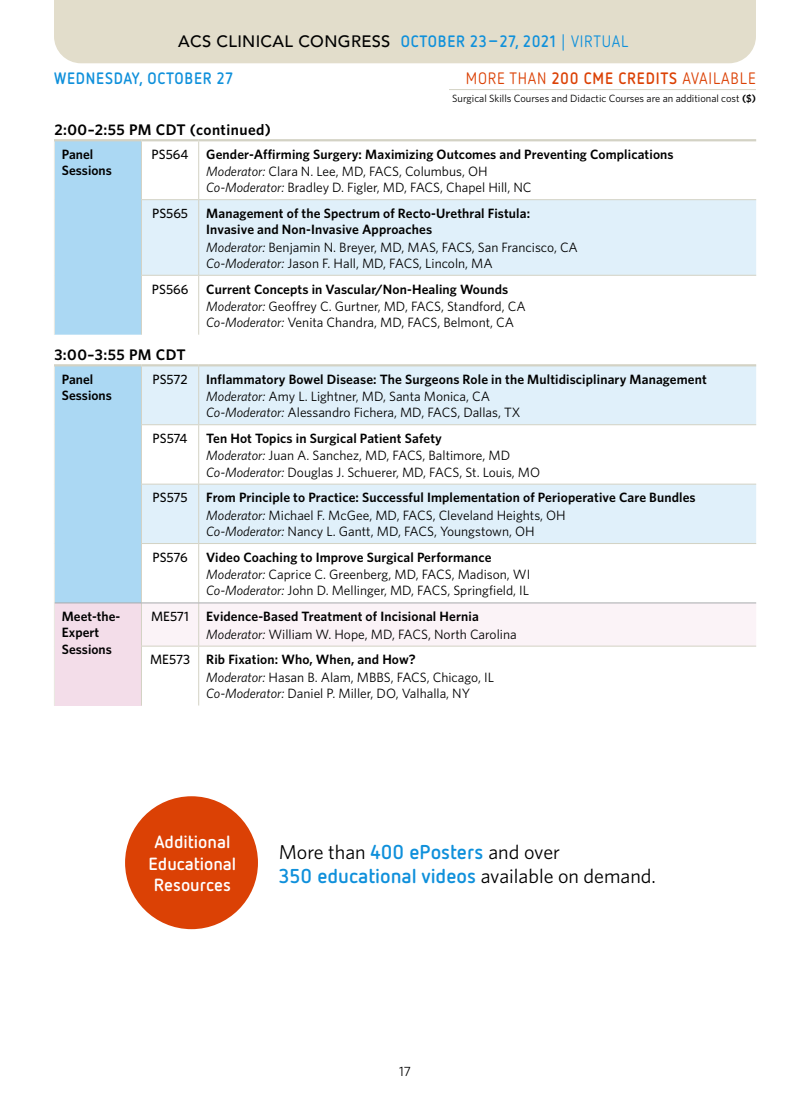
<style>
.page{position:relative;width:810px;height:1107px;background:#fff}
.page>*{position:absolute;margin:0;border:0;box-sizing:border-box;transform-origin:0 0}
.t1{font:700 20.1px "Netto Pro";color:#0f90db}
.t2{font:20.1px "Whitney";color:#000}
.t3{font:700 17.55px/21.1px "Netto Pro";color:#fff;text-align:center}
.t4{font:500 16.5px "Avenir";letter-spacing:.02em;color:#000}
.t5{font:16.5px "Netto Pro";letter-spacing:.05em;color:#db4105;scale:.92 1}
.t6{font:700 16.5px "Netto Pro";letter-spacing:.05em;color:#0f90db;scale:.92 1}
.t7{font:600 15.3px "Whitney";letter-spacing:.03em;color:#000}
.t8{font:13.5px/16.8px "Whitney";color:#000}
.t9{font:600 13.5px/16.2px "Whitney";letter-spacing:.01em;color:#000}
.t10{font:500 13.5px "Whitney";color:#000}
.t11{font:10.5px "Whitney";color:#000}
.s1{font-family:"Netto Pro";font-weight:700;color:#0f90db}
.s2{font-family:"Netto Pro";font-weight:400;color:#0f90db}
.s3{font-weight:700}
.s4{font-weight:600}
.s5{font-weight:400;font-style:italic}
.s6{font-weight:400}
.s7{font-style:italic}
.s8{font-weight:500}
.s9{font-family:"Whitney";font-weight:400;color:#000}
</style>
<div class="page">
<div style="left:54px;top:0;width:702px;height:63px;background:#e2ddcb"></div>
<hr style="left:449px;top:89px;width:307px;height:1px;background:#d3d2c4">
<svg style="left:55px;top:141px;width:86px;height:462px;background:#b0daf3"></svg>
<svg style="left:142px;top:141px;width:614px;height:193px"></svg>
<div style="left:142px;top:200px;width:614px;height:75px;background:#e0f0fa"></div>
<svg style="left:142px;top:366px;width:614px;height:177px;fill:#e0f0fa"></svg>
<div style="left:54px;top:603px;width:87px;height:103px;background:#f3dde9"></div>
<div style="left:142px;top:604px;width:614px;height:42px;background:#fbf3f7"></div>
<hr style="left:54px;top:141px;width:1px;height:59px;background:#e9e9e1">
<hr style="left:54px;top:200px;width:1px;height:75px;background:#e9e9e1">
<hr style="left:54px;top:275px;width:1px;height:60px;background:#e9e9e1">
<hr style="left:54px;top:366px;width:1px;height:59px;background:#e9e9e1">
<hr style="left:54px;top:425px;width:1px;height:59px;background:#e9e9e1">
<hr style="left:54px;top:484px;width:1px;height:60px;background:#e9e9e1">
<hr style="left:54px;top:544px;width:1px;height:59px;background:#e9e9e1">
<hr style="left:141px;top:141px;width:1px;height:58px;background:#d3d2c4">
<hr style="left:198px;top:141px;width:1px;height:58px;background:#d3d2c4">
<hr style="left:141px;top:200px;width:1px;height:75px;background:#d3d2c4">
<hr style="left:198px;top:200px;width:1px;height:75px;background:#d3d2c4">
<hr style="left:141px;top:275px;width:58px;height:1px;background:#d3d2c4">
<hr style="left:141px;top:276px;width:1px;height:59px;background:#d3d2c4">
<hr style="left:199px;top:275px;width:557px;height:1px;background:#d3d2c4">
<hr style="left:198px;top:276px;width:1px;height:59px;background:#d3d2c4">
<hr style="left:141px;top:366px;width:1px;height:58px;background:#d3d2c4">
<hr style="left:198px;top:366px;width:1px;height:58px;background:#d3d2c4">
<hr style="left:141px;top:424px;width:58px;height:1px;background:#d3d2c4">
<hr style="left:141px;top:425px;width:1px;height:59px;background:#d3d2c4">
<hr style="left:199px;top:424px;width:557px;height:1px;background:#d3d2c4">
<hr style="left:198px;top:425px;width:1px;height:59px;background:#d3d2c4">
<hr style="left:141px;top:484px;width:58px;height:1px;background:#d3d2c4">
<hr style="left:141px;top:485px;width:1px;height:58px;background:#d3d2c4">
<hr style="left:199px;top:484px;width:557px;height:1px;background:#d3d2c4">
<hr style="left:198px;top:485px;width:1px;height:58px;background:#d3d2c4">
<hr style="left:141px;top:543px;width:58px;height:1px;background:#d3d2c4">
<hr style="left:141px;top:544px;width:1px;height:59px;background:#d3d2c4">
<hr style="left:199px;top:543px;width:557px;height:1px;background:#d3d2c4">
<hr style="left:198px;top:544px;width:1px;height:59px;background:#d3d2c4">
<hr style="left:198px;top:603px;width:1px;height:43px;background:#d3d2c4">
<hr style="left:141px;top:646px;width:58px;height:1px;background:#d3d2c4">
<hr style="left:199px;top:646px;width:557px;height:1px;background:#d3d2c4">
<hr style="left:198px;top:647px;width:1px;height:59px;background:#d3d2c4">
<hr style="left:54px;top:139px;width:87px;height:2px;background:#d3d2c4">
<hr style="left:141px;top:139px;width:58px;height:2px;background:#d3d2c4">
<hr style="left:199px;top:139px;width:557px;height:2px;background:#d3d2c4">
<hr style="left:141px;top:199px;width:58px;height:1px;background:#d3d2c4">
<hr style="left:199px;top:199px;width:557px;height:1px;background:#d3d2c4">
<hr style="left:54px;top:364px;width:87px;height:2px;background:#d3d2c4">
<hr style="left:141px;top:364px;width:58px;height:2px;background:#d3d2c4">
<hr style="left:199px;top:364px;width:557px;height:2px;background:#d3d2c4">
<hr style="left:54px;top:603px;width:1px;height:43px;background:#e9e9e1">
<hr style="left:54px;top:646px;width:1px;height:60px;background:#e9e9e1">
<hr style="left:141px;top:603px;width:1px;height:43px;background:#d3d2c4">
<hr style="left:141px;top:647px;width:1px;height:59px;background:#d3d2c4">
<hr style="left:55px;top:603px;width:86px;height:1px;background:#a7a9ac">
<hr style="left:141px;top:603px;width:58px;height:1px;background:#a7a9ac">
<hr style="left:199px;top:603px;width:557px;height:1px;background:#a7a9ac">
<div style="left:125px;top:796px;width:133px;height:133px;background:#db4105;border-radius:50%"></div>
<p class="t4" style="left:178px;top:26px;width:452px">ACS CLINICAL CONGRESS <span class="s1">OCTOBER 23–27, 2021</span> <span class="s2">| VIRTUAL</span></p>
<p class="t5" style="left:466px;top:68px;width:317px">MORE THAN <span class="s3">200 CME CREDITS</span> AVAILABLE</p>
<p class="t11" style="left:452px;top:92px;width:305px">Surgical Skills Courses and Didactic Courses are an additional cost <span class="s4">($)</span></p>
<p class="t7" style="left:54px;top:119px;width:218px">2:00–2:55 PM CDT (continued)</p>
<p class="t9" style="left:62px;top:146px;width:51px">Panel<br>Sessions</p>
<p class="t10" style="left:152px;top:145px;width:38px">PS564</p>
<p class="t9" style="left:206px;top:145px;width:469px;line-height:16.8px">Gender-Affirming Surgery: Maximizing Outcomes and Preventing Complications<br><span class="s5">Moderator:</span> <span class="s6">Clara N. Lee, MD, FACS, Columbus, OH<br></span><span class="s5">Co-Moderator:</span> <span class="s6">Bradley D. Figler, MD, FACS, Chapel Hill, NC</span></p>
<p class="t10" style="left:152px;top:204px;width:37px">PS565</p>
<p class="t9" style="left:206px;top:205px;width:373px">Management of the Spectrum of Recto-Urethral Fistula:<br>Invasive and Non-Invasive Approaches<br><span class="s5">Moderator:</span> <span class="s6">Benjamin N. Breyer, MD, MAS, FACS, San Francisco, CA </span><span class="s5">Co-Moderator:</span> <span class="s6">Jason F. Hall, MD, FACS, Lincoln, MA</span></p>
<p class="t10" style="left:152px;top:280px;width:38px">PS566</p>
<p class="t8" style="left:206px;top:280px;width:321px"><span class="s4">Current Concepts in Vascular/Non-Healing Wounds<br></span><span class="s7">Moderator:</span> Geoffrey C. Gurtner, MD, FACS, Standford, CA<br><span class="s7">Co-Moderator:</span> Venita Chandra, MD, FACS, Belmont, CA</p>
<p class="t7" style="left:54px;top:344px;width:133px">3:00–3:55 PM CDT</p>
<p class="t9" style="left:62px;top:371px;width:51px">Panel<br>Sessions</p>
<p class="t10" style="left:152px;top:370px;width:37px">PS572</p>
<p class="t9" style="left:206px;top:370px;width:502px;line-height:16.8px">Inflammatory Bowel Disease: The Surgeons Role in the Multidisciplinary Management<br><span class="s5">Moderator:</span> <span class="s6">Amy L. Lightner, MD, Santa Monica, CA<br></span><span class="s5">Co-Moderator:</span> <span class="s6">Alessandro Fichera, MD, FACS, Dallas, TX</span></p>
<p class="t10" style="left:153px;top:429px;width:36px">PS574</p>
<p class="t8" style="left:206px;top:430px;width:335px"><span class="s4">Ten Hot Topics in Surgical Patient Safety<br></span><span class="s7">Moderator:</span> Juan A. Sanchez, MD, FACS, Baltimore, MD<br><span class="s7">Co-Moderator:</span> Douglas J. Schuerer, MD, FACS, St. Louis, MO</p>
<p class="t10" style="left:153px;top:489px;width:37px">PS575</p>
<p class="t8" style="left:206px;top:489px;width:491px"><span class="s4">From Principle to Practice: Successful Implementation of Perioperative Care Bundles<br></span><span class="s7">Moderator:</span> Michael F. McGee, MD, FACS, Cleveland Heights, OH<br><span class="s7">Co-Moderator:</span> Nancy L. Gantt, MD, FACS, Youngstown, OH</p>
<p class="t10" style="left:152px;top:548px;width:37px">PS576</p>
<p class="t8" style="left:206px;top:548px;width:326px"><span class="s4">Video Coaching to Improve Surgical Performance<br></span><span class="s7">Moderator:</span> Caprice C. Greenberg, MD, FACS, Madison, WI<br><span class="s7">Co-Moderator:</span> John D. Mellinger, MD, FACS, Springfield, IL</p>
<p class="t9" style="left:62px;top:608px;width:60px">Meet-the-<br>Expert<br>Sessions</p>
<p class="t10" style="left:151px;top:608px;width:39px">ME571</p>
<p class="t9" style="left:206px;top:608px;width:312px;line-height:17.2px">Evidence-Based Treatment of Incisional Hernia<br><span class="s5">Moderator:</span> <span class="s6">William W. Hope, MD, FACS, North Carolina</span></p>
<p class="t8" style="left:206px;top:651px;width:289px;text-indent:-56px"><span class="s8">ME573</span> <span class="s4">Rib Fixation: Who, When, and How?<br></span><span class="s7">Moderator:</span> Hasan B. Alam, MBBS, FACS, Chicago, IL<br><span class="s7">Co-Moderator:</span> Daniel P. Miller, DO, Valhalla, NY</p>
<p class="t6" style="left:54px;top:68px;width:196px">WEDNESDAY, OCTOBER 27</p>
<p class="t3" style="left:148px;top:831px;width:89px">Additional<br>Educational<br>Resources</p>
<h1 class="t2" style="left:279px;top:838px;width:283px">More than <span class="s1">400 ePosters</span> and over</h1>
<h1 class="t1" style="left:279px;top:862px;width:379px">350 educational videos <span class="s9">available on demand.</span></h1>
<p class="t8" style="left:399px;top:1063px;width:13px">17</p>
</div>
